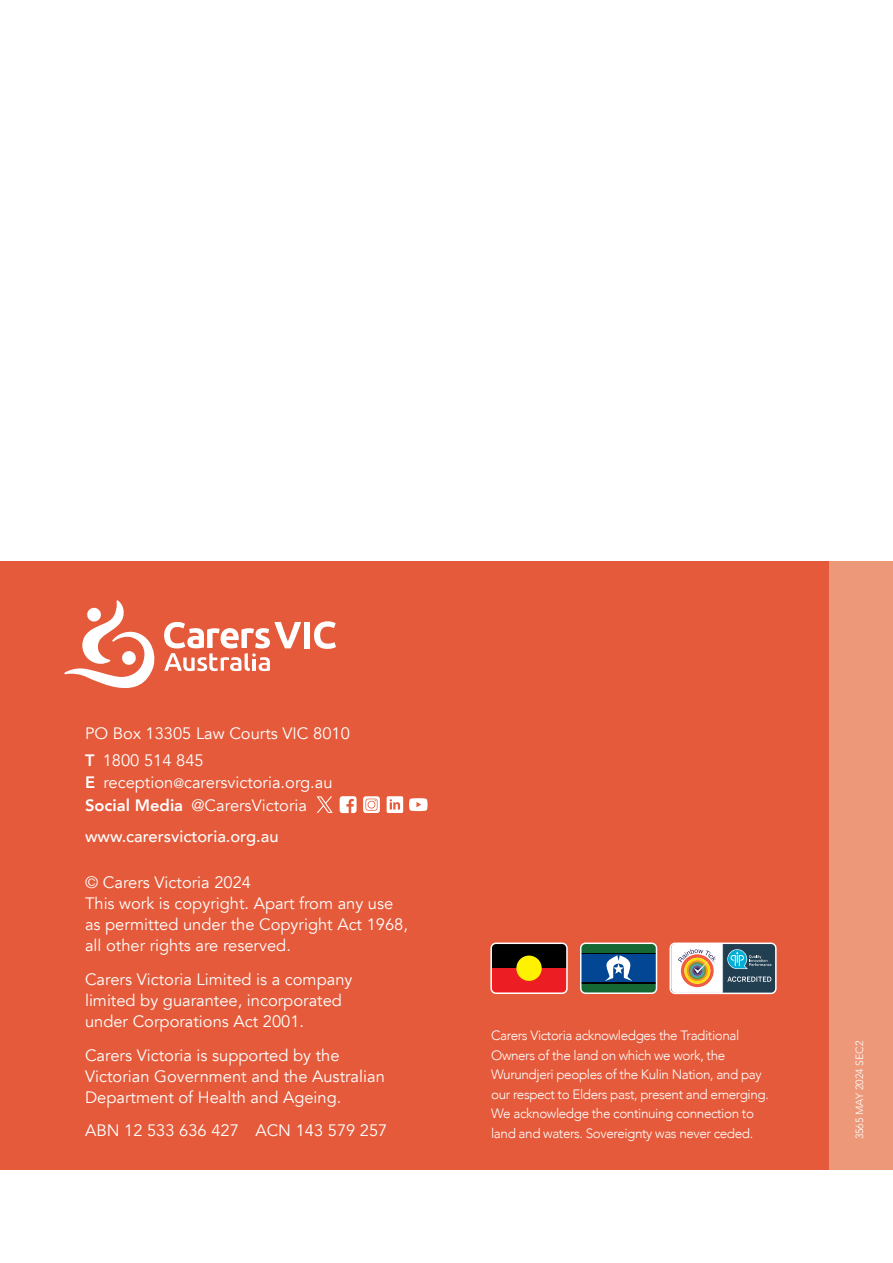
<style>
.page{position:relative;width:893px;height:1263px;background:#fff}
.page>*{position:absolute;margin:0;border:0;box-sizing:border-box;transform-origin:0 0}
.t1{font:16.5px/21px "Avenir";color:#fff}
.t2{font:500 16.5px "Avenir";color:#fff}
.t3{font:300 13.5px/19.5px "Avenir";letter-spacing:-.03em;color:#fff}
.t4{font:300 10.5px "Avenir";color:#fff}
.s1{font-weight:800}
.s2{font-size:13.5px}
</style>
<div class="page">
<div style="left:0;top:561px;width:893px;height:608px;background:#e45a3a"></div>
<div style="left:829px;top:561px;width:64px;height:608px;background:#ed9879"></div>
<svg style="left:317px;top:796px;width:16px;height:17px"></svg>
<svg style="left:340px;top:796px;width:17px;height:17px"></svg>
<svg style="left:363px;top:796px;width:17px;height:17px"></svg>
<svg style="left:368px;top:801px;width:7px;height:7px"></svg>
<svg style="left:387px;top:796px;width:16px;height:17px"></svg>
<svg style="left:409px;top:798px;width:19px;height:13px"></svg>
<div style="left:304px;top:622px;width:6px;height:26px;background:#fff"></div>
<svg style="left:314px;top:621px;width:22px;height:28px"></svg>
<svg style="left:64px;top:600px;width:91px;height:89px"></svg>
<svg style="left:164px;top:622px;width:137px;height:49px"></svg>
<div style="left:491px;top:943px;width:76px;height:25px;background:#000"></div>
<div style="left:491px;top:968px;width:76px;height:25px;background:#ed1d24"></div>
<div style="left:516px;top:955px;width:26px;height:26px;background:#fff200;border-radius:50%"></div>
<div style="left:490px;top:942px;width:78px;height:52px;border:2px solid #fff;border-radius:5px"></div>
<svg style="left:583px;top:945px;width:71px;height:46px;background:#235f76"></svg>
<div style="left:580px;top:942px;width:77px;height:52px;border:2px solid #fff;border-radius:5px"></div>
<svg style="left:672px;top:945px;width:102px;height:46px;background:#8e9694"></svg>
<div style="left:669px;top:942px;width:108px;height:52px;border:2px solid #fff;border-radius:5px"></div>
<p class="t1" style="left:85px;top:720px;width:266px;line-height:26.7px">PO Box 13305 Law Courts VIC 8010<br><span class="s1">T</span> 1800 514 845</p>
<p class="t1" style="left:85px;top:771px;width:249px;line-height:22.5px"><span class="s1">E</span> reception<span class="s2">@</span>carersvictoria.org.au<br><span class="s1">Social Media</span> @CarersVictoria</p>
<p class="t2" style="left:85px;top:822px;width:195px">www.carersvictoria.org.au</p>
<p class="t1" style="left:85px;top:872px;width:324px">© Carers Victoria 2024<br>This work is copyright. Apart from any use as permitted under the Copyright Act 1968, all other rights are reserved.</p>
<p class="t1" style="left:85px;top:969px;width:269px">Carers Victoria Limited is a company limited by guarantee, incorporated under Corporations Act 2001.</p>
<p class="t1" style="left:85px;top:1045px;width:301px">Carers Victoria is supported by the<br>Victorian Government and the Australian<br>Department of Health and Ageing.</p>
<p class="t1" style="left:85px;top:1120px;width:304px">ABN 12 533 636 427 ACN 143 579 257</p>
<p class="t3" style="left:491px;top:1026px;width:279px">Carers Victoria acknowledges the Traditional Owners of the land on which we work, the Wurundjeri peoples of the Kulin Nation, and pay our respect to Elders past, present and emerging.<br>We acknowledge the continuing connection to land and waters. Sovereignty was never ceded.</p>
<p class="t4" style="left:853px;top:1139px;width:100px;rotate:-90deg">3565 MAY 2024 SEC2</p>
</div>
